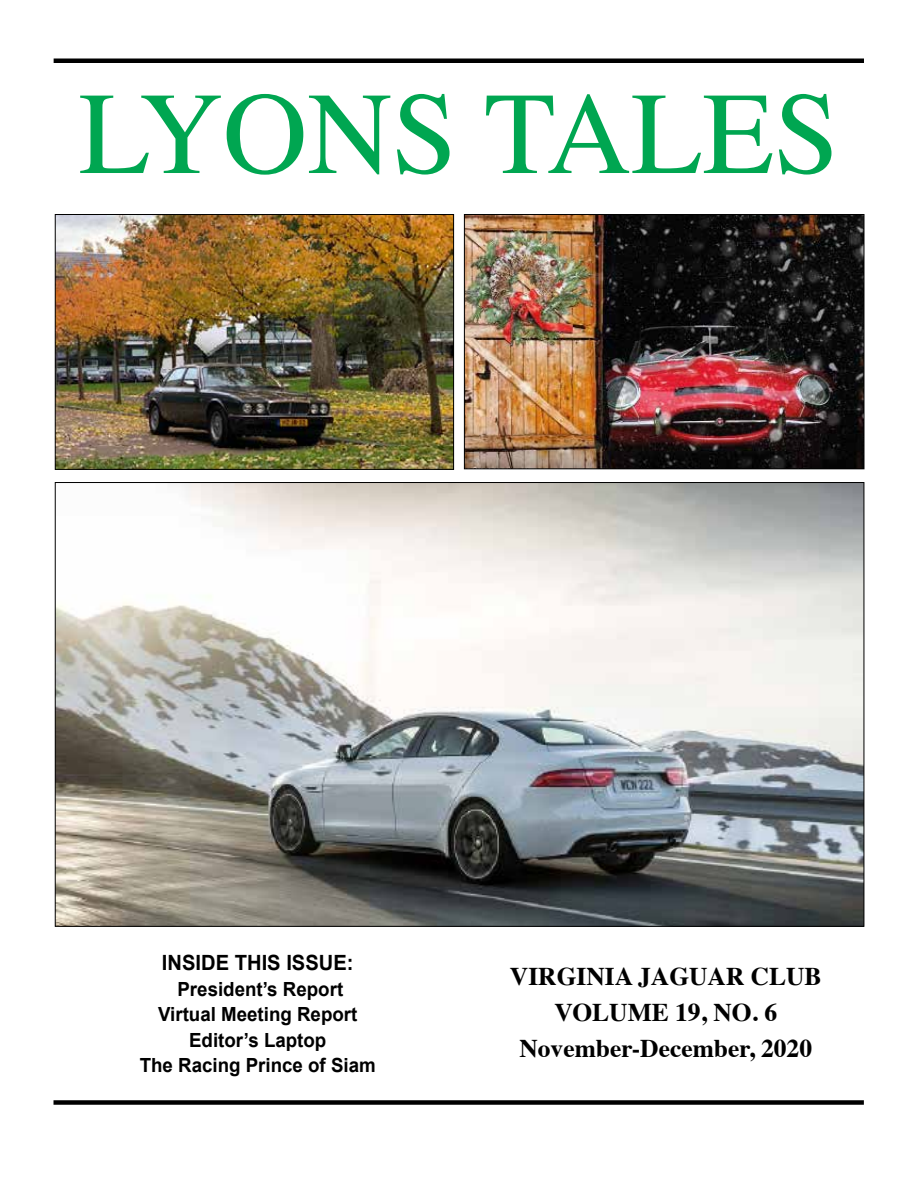
<style>
.page{position:relative;width:918px;height:1188px;background:#fff}
.page>*{position:absolute;margin:0;border:0;box-sizing:border-box;transform-origin:0 0}
.t1{font:117px "Times";color:#00a651}
.t2{font:700 25.5px/36px "Times";color:#000;text-align:center}
.t3{font:700 21px "Arial";color:#000;scale:.96 1}
.t4{font:700 19.5px/25.5px "Arial";color:#000;text-align:center;scale:.96 1}
</style>
<div class="page">
<div style="left:54px;top:1100px;width:810px;height:5px;background:#000"></div>
<div style="left:54px;top:58px;width:810px;height:5px;background:#000"></div>
<img style="left:57px;top:484px;width:805px;height:441px">
<img style="left:466px;top:216px;width:396px;height:251px">
<div style="left:464px;top:214px;width:400px;height:255px;border:1px solid #000"></div>
<img style="left:57px;top:216px;width:395px;height:252px">
<div style="left:55px;top:214px;width:399px;height:256px;border:1px solid #000"></div>
<h1 class="t1" style="left:79px;top:24px;width:762px">LYONS TALES</h1>
<p class="t3" style="left:162px;top:949px;width:201px">INSIDE THIS ISSUE:</p>
<p class="t4" style="left:140px;top:977px;width:247px">President’s Report<br>Virtual Meeting Report<br>Editor’s Laptop<br>The Racing Prince of Siam</p>
<h2 class="t2" style="left:510px;top:956px;width:313px">VIRGINIA JAGUAR CLUB<br>VOLUME 19, NO. 6<br>November-December, 2020</h2>
</div>
